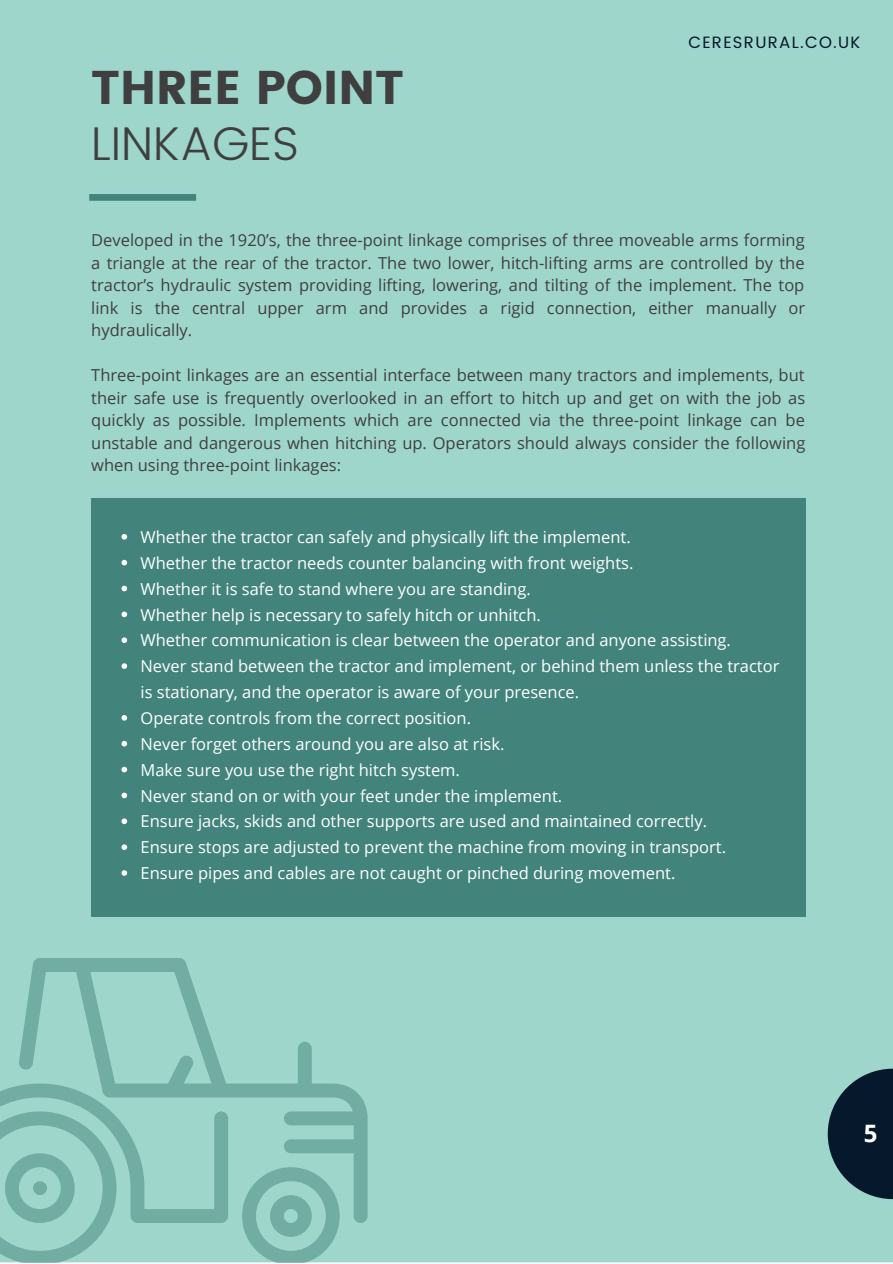
<style>
.page{position:relative;width:893px;height:1264px;background:#fff}
.page>*{position:absolute;margin:0;border:0;box-sizing:border-box;transform-origin:0 0}
.t1{font:47.25px "Poppins";color:#3f3f3f}
.t2{font:300 47.25px "Poppins";color:#3f3f3f}
.t3{font:700 24px "Open Sans";color:#fff}
.t4{font:16.5px/25.8px "Open Sans";color:#fff}
.t5{font:16.5px/22.5px "Open Sans";color:#3f3f3f;text-align:justify}
.t6{font:16.5px "Poppins";letter-spacing:.08em;color:#06182c}
</style>
<div class="page">
<div style="left:0;top:0;width:892px;height:1262px;background:#9fd6cb"></div>
<div style="left:91px;top:498px;width:714px;height:418px;background:#42847b"></div>
<svg style="left:242px;top:1222px;width:98px;height:40px;background:#87c0b6"></svg>
<svg style="left:18px;top:958px;width:349px;height:264px;background:#93cbc0"></svg>
<svg style="left:0;top:1083px;width:228px;height:179px;background:#8ec7bd"></svg>
<div style="left:89px;top:194px;width:107px;height:7px;background:#42847b"></div>
<svg style="left:827px;top:1068px;width:65px;height:131px;background:#294350"></svg>
<svg style="left:121px;top:534px;width:6px;height:5px"></svg>
<svg style="left:121px;top:560px;width:6px;height:5px"></svg>
<svg style="left:121px;top:585px;width:6px;height:6px"></svg>
<svg style="left:121px;top:611px;width:6px;height:6px"></svg>
<svg style="left:121px;top:637px;width:6px;height:6px"></svg>
<svg style="left:121px;top:663px;width:6px;height:6px"></svg>
<svg style="left:121px;top:715px;width:6px;height:5px"></svg>
<svg style="left:121px;top:741px;width:6px;height:5px"></svg>
<svg style="left:121px;top:766px;width:6px;height:6px"></svg>
<svg style="left:121px;top:792px;width:6px;height:6px"></svg>
<svg style="left:121px;top:818px;width:6px;height:6px"></svg>
<svg style="left:121px;top:844px;width:6px;height:6px"></svg>
<svg style="left:121px;top:870px;width:6px;height:5px"></svg>
<h1 class="t1" style="left:91px;top:60px;width:314px">THREE POINT</h1>
<h1 class="t2" style="left:91px;top:116px;width:209px">LINKAGES</h1>
<p class="t6" style="left:688px;top:33px;width:173px">CERESRURAL.CO.UK</p>
<p class="t5" style="left:91px;top:229px;width:715px">Developed in the 1920’s, the three-point linkage comprises of three moveable arms forming a triangle at the rear of the tractor. The two lower, hitch-lifting arms are controlled by the tractor’s hydraulic system providing lifting, lowering, and tilting of the implement. The top link is the central upper arm and provides a rigid connection, either manually or hydraulically.</p>
<p class="t5" style="left:91px;top:364px;width:715px">Three-point linkages are an essential interface between many tractors and implements, but their safe use is frequently overlooked in an effort to hitch up and get on with the job as quickly as possible. Implements which are connected via the three-point linkage can be unstable and dangerous when hitching up. Operators should always consider the following when using three-point linkages:</p>
<p class="t4" style="left:140px;top:523px;width:640px">Whether the tractor can safely and physically lift the implement.<br>Whether the tractor needs counter balancing with front weights.<br>Whether it is safe to stand where you are standing.<br>Whether help is necessary to safely hitch or unhitch.<br>Whether communication is clear between the operator and anyone assisting.<br>Never stand between the tractor and implement, or behind them unless the tractor is stationary, and the operator is aware of your presence.<br>Operate controls from the correct position.<br>Never forget others around you are also at risk.<br>Make sure you use the right hitch system.<br>Never stand on or with your feet under the implement.<br>Ensure jacks, skids and other supports are used and maintained correctly.<br>Ensure stops are adjusted to prevent the machine from moving in transport.<br>Ensure pipes and cables are not caught or pinched during movement.</p>
<h2 class="t3" style="left:863px;top:1116px;width:15px">5</h2>
</div>
